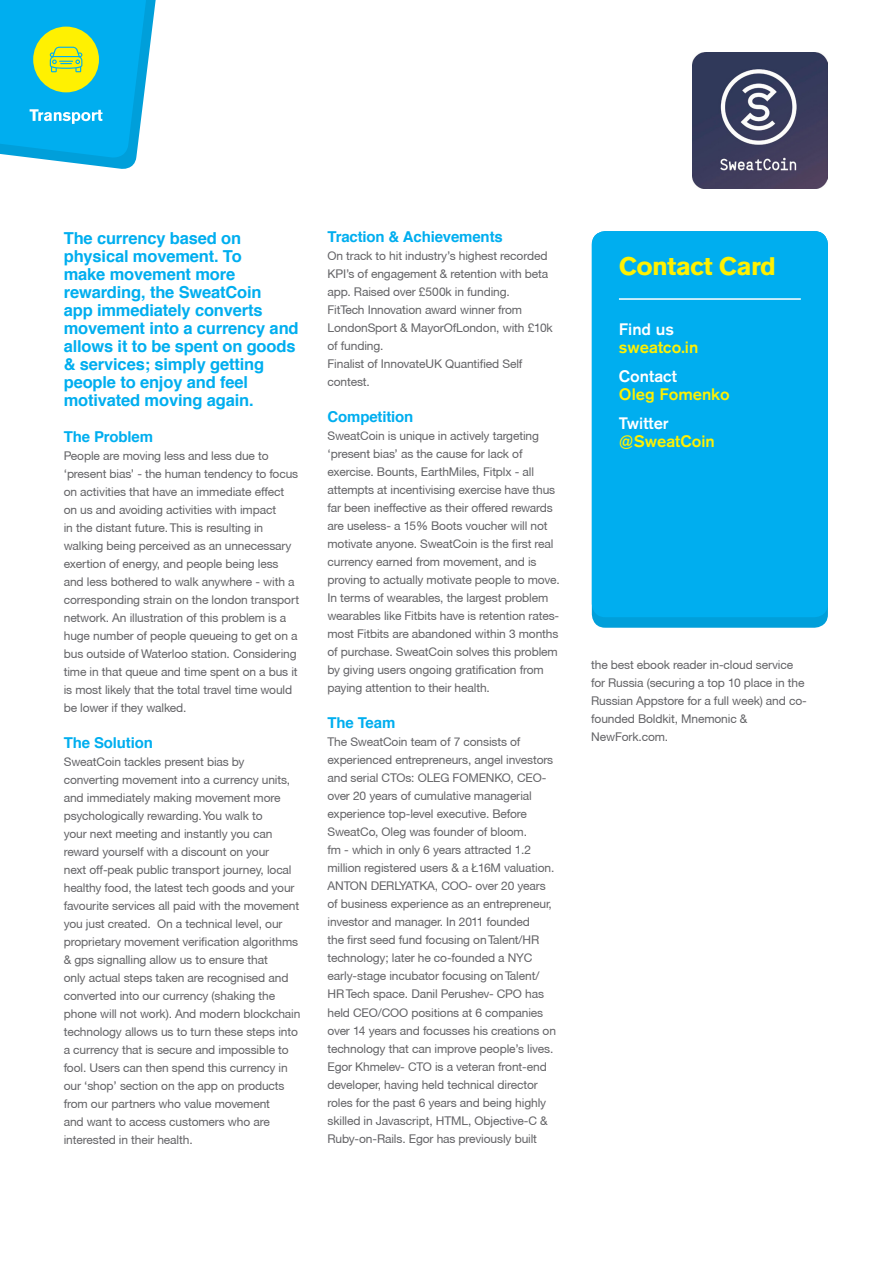
<style>
.page{position:relative;width:893px;height:1263px;background:#fff}
.page>*{position:absolute;margin:0;border:0;box-sizing:border-box;transform-origin:0 0}
.t1{font:700 25.2px "Akzidenz Grotesk Pro";letter-spacing:-.03em;color:#fff101;scale:1.04 1}
.t2{font:700 16.5px/18px "Helvetica";letter-spacing:-.01em;color:#00aeef}
.t3{font:500 16.5px/18.3px "Akzidenz Grotesk Pro";color:#fff101}
.t4{font:700 15px "Helvetica";letter-spacing:-.01em;color:#00aeef}
.t5{font:12px/18px "Helvetica Neue CE";letter-spacing:-.01em;color:#636366}
.s1{font-family:"Helvetica"}
.s2{color:#fff}
</style>
<div class="page">
<div style="left:592px;top:231px;width:236px;height:397px;background:#009fda;border-radius:14px"></div>
<div style="left:592px;top:231px;width:236px;height:386px;background:#00aeef;border-radius:14px"></div>
<hr style="left:619px;top:298px;width:182px;height:2px;background:#fff">
<img style="left:693px;top:52px;width:135px;height:136px">
<svg style="left:0;top:0;width:156px;height:169px;background:#39bcd1"></svg>
<p class="t2" style="left:64px;top:229px;width:236px">The currency based on physical movement. To<br>make movement more rewarding, the SweatCoin<br>app immediately converts movement into a currency and allows it to be spent on goods &amp; services; simply getting people to enjoy and feel motivated moving again.</p>
<p class="t4" style="left:64px;top:424px;width:91px">The Problem</p>
<p class="t5" style="left:64px;top:446px;width:237px">People are moving less and less due to ‘present bias’ - the human tendency to focus on activities that have an immediate effect on us and avoiding activities with impact<br>in the distant future. This is resulting in walking being perceived as an unnecessary exertion of energy, and people being less and less bothered to walk anywhere - with a corresponding strain on the london transport network. An illustration of this problem is a huge number of people queueing to get on a bus outside of Waterloo station. Considering time in that queue and time spent on a bus it is most likely that the total travel time would be lower if they walked.</p>
<p class="t4" style="left:64px;top:730px;width:91px">The Solution</p>
<p class="t5" style="left:64px;top:752px;width:238px">SweatCoin tackles present bias by converting movement into a currency units, and immediately making movement more psychologically rewarding. You walk to<br>your next meeting and instantly you can reward yourself with a discount on your<br>next off-peak public transport journey, local healthy food, the latest tech goods and your favourite services all paid with the movement you just created. On a technical level, our proprietary movement verification algorithms &amp; gps signalling allow us to ensure that<br>only actual steps taken are recognised and converted into our currency (shaking the phone will not work). And modern blockchain technology allows us to turn these steps into a currency that is secure and impossible to fool. Users can then spend this currency in our ‘shop’ section on the app on products from our partners who value movement<br>and want to access customers who are interested in their health.</p>
<p class="t4" style="left:327px;top:225px;width:177px">Traction &amp; Achievements</p>
<p class="t5" style="left:327px;top:247px;width:222px;text-align:justify">On track to hit industry’s highest recorded KPI’s of engagement &amp; retention with beta app. Raised over <span class="s1">£</span>500k in funding.</p>
<p class="t5" style="left:327px;top:301px;width:227px">FitTech Innovation award winner from<br>LondonSport &amp; MayorOfLondon, with <span class="s1">£</span>10k of funding.</p>
<p class="t5" style="left:327px;top:355px;width:197px">Finalist of InnovateUK Quantified Self contest.</p>
<p class="t4" style="left:327px;top:405px;width:87px">Competition</p>
<p class="t5" style="left:327px;top:427px;width:234px">SweatCoin is unique in actively targeting ‘present bias’ as the cause for lack of exercise. Bounts, EarthMiles, Fitplx - all attempts at incentivising exercise have thus far been ineffective as their offered rewards are useless- a 15% Boots voucher will not motivate anyone. SweatCoin is the first real currency earned from movement, and is proving to actually motivate people to move.</p>
<p class="t5" style="left:327px;top:589px;width:233px">In terms of wearables, the largest problem wearables like Fitbits have is retention rates&shy;most Fitbits are abandoned within 3 months of purchase. SweatCoin solves this problem by giving users ongoing gratification from paying attention to their health.</p>
<p class="t4" style="left:327px;top:711px;width:69px">The Team</p>
<p class="t5" style="left:327px;top:733px;width:230px">The SweatCoin team of 7 consists of experienced entrepreneurs, angel investors and serial CTOs: OLEG FOMENKO, CEO&shy;over 20 years of cumulative managerial experience top-level executive. Before SweatCo, Oleg was founder of bloom.<br>fm - which in only 6 years attracted 1.2 million registered users &amp; a £16M valuation.<br>ANTON DERLYATKA, COO- over 20 years of business experience as an entrepreneur, investor and manager. In 2011 founded<br>the first seed fund focusing on Talent/HR technology; later he co-founded a NYC early-stage incubator focusing on Talent/ HR Tech space. Danil Perushev- CPO has held CEO/COO positions at 6 companies over 14 years and focusses his creations on technology that can improve people’s lives.<br>Egor Khmelev- CTO is a veteran front-end developer, having held technical director roles for the past 6 years and being highly skilled in Javascript, HTML, Objective-C &amp; Ruby-on-Rails. Egor has previously built</p>
<p class="t1" style="left:619px;top:250px;width:153px">Contact Card</p>
<p class="t3" style="left:619px;top:320px;width:81px"><span class="s2">Find us </span>sweatco.in</p>
<p class="t3" style="left:619px;top:367px;width:112px"><span class="s2">Contact<br></span>Oleg Fomenko</p>
<p class="t3" style="left:619px;top:414px;width:97px"><span class="s2">Twitter </span>@SweatCoin</p>
<p class="t5" style="left:591px;top:656px;width:217px">the best ebook reader in-cloud service for Russia (securing a top 10 place in the<br>Russian Appstore for a full week) and co&shy;founded Boldkit, Mnemonic &amp;<br>NewFork.com.</p>
</div>
